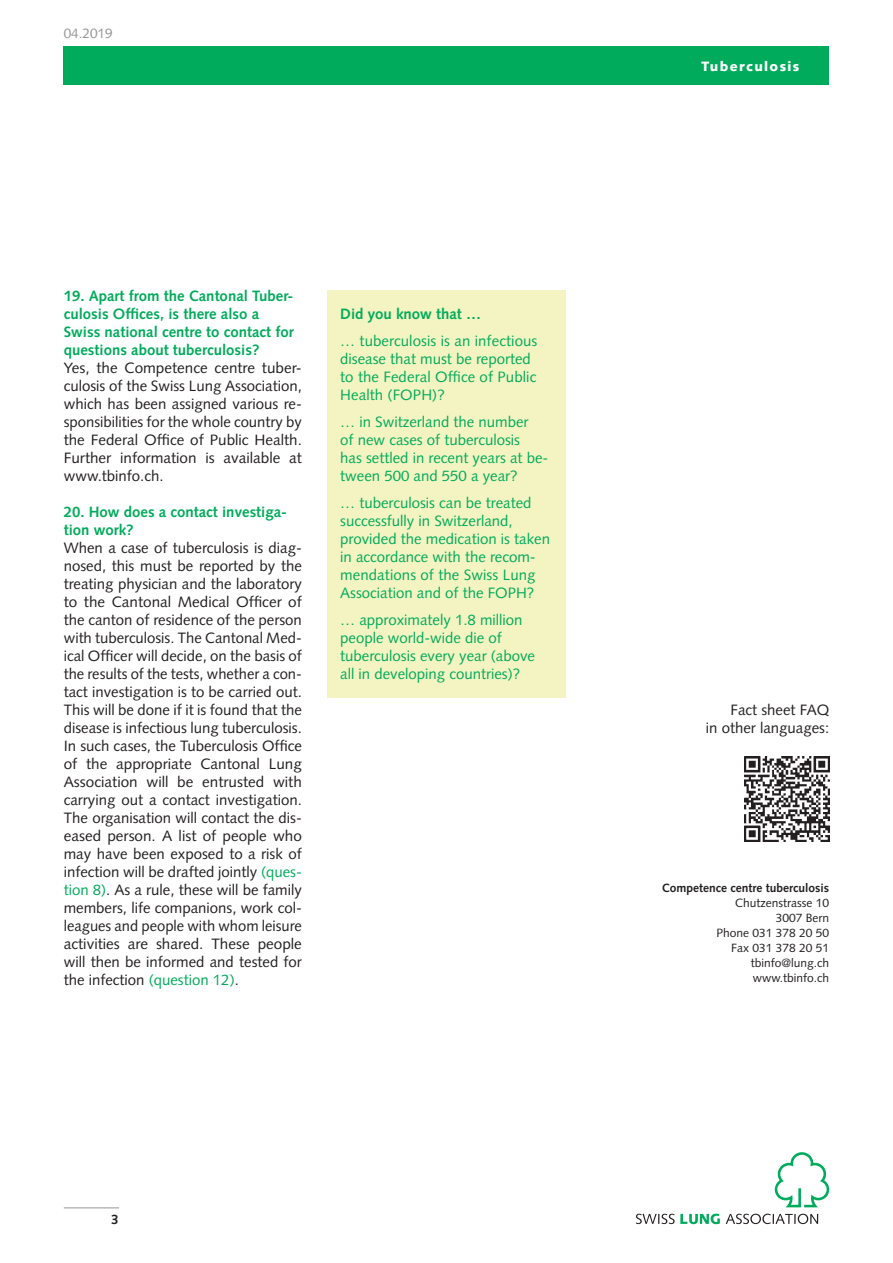
<style>
.page{position:relative;width:893px;height:1263px;background:#fff}
.page>*{position:absolute;margin:0;border:0;box-sizing:border-box;transform-origin:0 0}
.t1{font:15px/18px "Syntax LT Std";color:#231f20}
.t2{font:15px/18px "Syntax LT Std";color:#00ab5b}
.t3{font:700 15px/18px "Syntax LT Std";color:#00ab5b}
.t4{font:900 13.5px "Syntax LT Std";letter-spacing:.1em;color:#fff}
.t5{font:13.5px "Syntax LT Pro";color:#939598}
.t6{font:700 13.5px "Syntax LT Std";color:#231f20}
.t7{font:12px/15px "Syntax LT Std";color:#231f20;text-align:right}
.t8{font:700 12px "Syntax LT Std";color:#231f20}
.s1{color:#00ab5b}
</style>
<div class="page">
<div style="left:327px;top:290px;width:239px;height:407px;background:#f3f4c1"></div>
<hr style="left:64px;top:1207px;width:55px;height:1px;background:#939598">
<img style="left:745px;top:757px;width:84px;height:84px">
<div style="left:64px;top:47px;width:765px;height:38px;background:#00ab5b"></div>
<svg style="left:775px;top:1152px;width:54px;height:55px"></svg>
<svg style="left:636px;top:1213px;width:84px;height:11px"></svg>
<svg style="left:726px;top:1214px;width:92px;height:10px"></svg>
<p class="t5" style="left:64px;top:26px;width:50px">04.2019</p>
<p class="t3" style="left:64px;top:287px;width:231px">19. Apart from the Cantonal Tuber&shy;culosis Offices, is there also a Swiss national centre to contact for questions about tuberculosis?</p>
<p class="t1" style="left:64px;top:359px;width:240px">Yes, the Competence centre tuber&shy;culosis of the Swiss Lung Association, which has been assigned various re&shy;sponsibilities for the whole country by the Federal Office of Public Health.<br>Further information is available at www.tbinfo.ch.</p>
<p class="t3" style="left:64px;top:503px;width:225px">20. How does a contact investiga&shy;tion work?</p>
<p class="t1" style="left:64px;top:539px;width:240px;text-align:justify">When a case of tuberculosis is diag&shy;nosed, this must be reported by the treating physician and the laboratory to the Cantonal Medical Officer of the canton of residence of the person with tuberculosis. The Cantonal Med&shy;ical Officer will decide, on the basis of the results of the tests, whether a con&shy;tact investigation is to be carried out.<br>This will be done if it is found that the disease is infectious lung tuberculosis.<br>In such cases, the Tuberculosis Office of the appropriate Cantonal Lung Association will be entrusted with carrying out a contact investigation.<br>The organisation will contact the dis&shy;eased person. A list of people who may have been exposed to a risk of infection will be drafted jointly <span class="s1">(ques&shy;tion 8)</span>. As a rule, these will be family members, life companions, work col&shy;leagues and people with whom leisure activities are shared. These people will then be informed and tested for the infection <span class="s1">(question 12)</span>.</p>
<p class="t3" style="left:340px;top:305px;width:142px">Did you know that …</p>
<p class="t2" style="left:340px;top:332px;width:199px">… tuberculosis is an infectious disease that must be reported to the Federal Office of Public<br>Health (FOPH)?</p>
<p class="t2" style="left:340px;top:413px;width:210px">… in Switzerland the number<br>of new cases of tuberculosis<br>has settled in recent years at be&shy;tween 500 and 550 a year?</p>
<p class="t2" style="left:340px;top:494px;width:211px">… tuberculosis can be treated successfully in Switzerland, provided the medication is taken in accordance with the recom&shy;mendations of the Swiss Lung<br>Association and of the FOPH?</p>
<p class="t2" style="left:340px;top:611px;width:196px">… approximately 1.8 million people world-wide die of tuberculosis every year (above all in developing countries)?</p>
<p class="t6" style="left:111px;top:1212px;width:9px">3</p>
<p class="t4" style="left:702px;top:58px;width:99px">Tuberculosis</p>
<p class="t1" style="left:706px;top:701px;width:125px;text-align:right">Fact sheet FAQ<br>in other languages:</p>
<p class="t8" style="left:662px;top:881px;width:169px">Competence centre tuberculosis</p>
<p class="t7" style="left:716px;top:895px;width:114px">Chutzenstrasse 10<br>3007 Bern<br>Phone 031 378 20 50<br>Fax 031 378 20 51 tbinfo@lung.ch www.tbinfo.ch</p>
</div>
